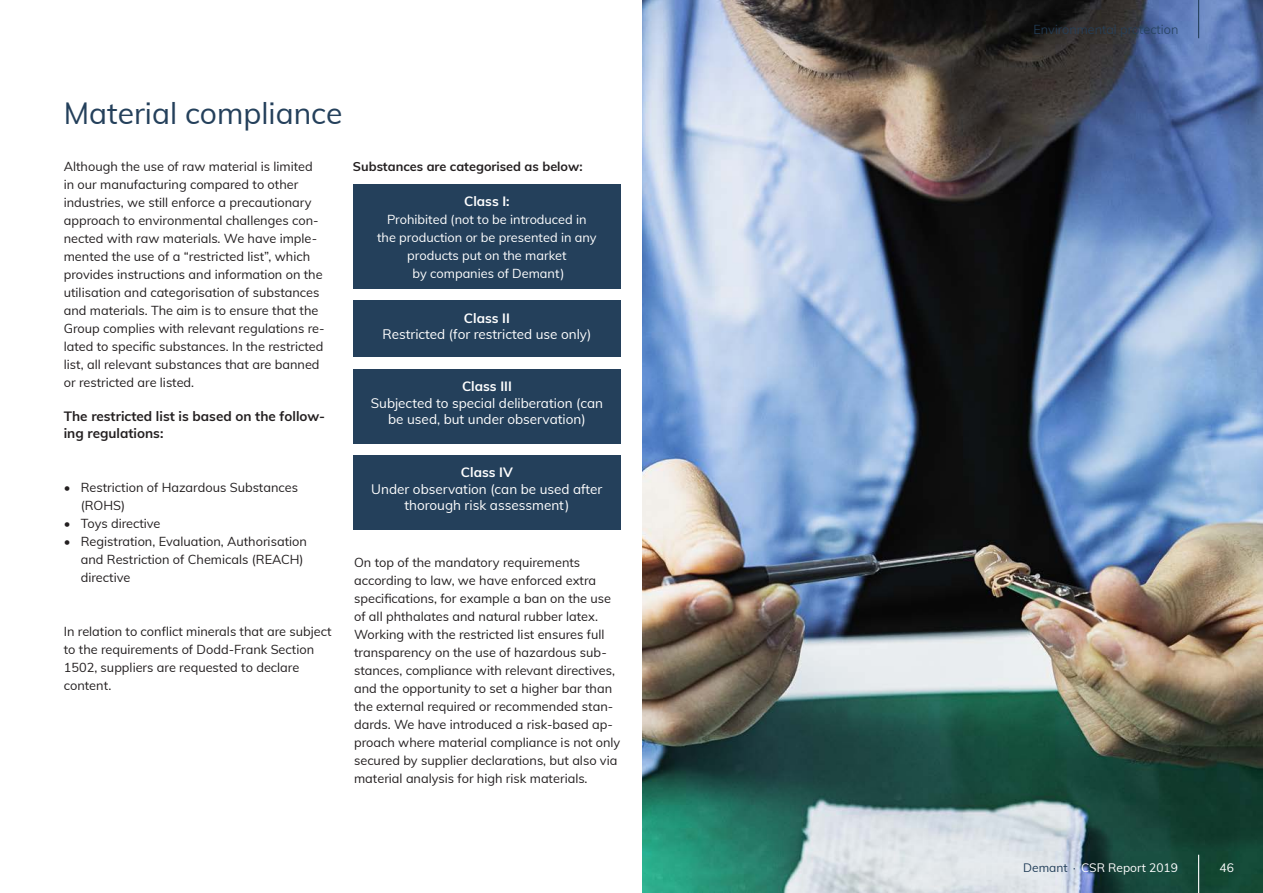
<style>
.page{position:relative;width:1263px;height:893px;background:#fff}
.page>*{position:absolute;margin:0;border:0;box-sizing:border-box;transform-origin:0 0}
.Level_3_Heading_Kapi{font:30px "Muli";color:#24405b}
.Bread{font:13.5px/16.5px "Muli";color:#fff;text-align:center}
.Table_Bold{font:700 13.5px/16.5px "Muli";color:#231f20}
.Mellem{font:700 13.5px "Muli";color:#fff}
.Table_Bold-2{font:700 13.5px "Muli";color:#fff}
.Bread-2{font:12.75px/18px "Muli";color:#231f20}
.Bread-3{font:12.75px/18px "Muli";color:#fff;text-align:center}
.Table_Bold-3{font:700 12.75px "Muli";color:#231f20}
.t1{font:300 12.75px "Muli";color:#24405b}
.Master_Demant_Left{font:12px "Muli";color:#fff}
.Pagenumber{font:12px "Muli";color:#fff}
.s1{color:#24405b}
</style>
<div class="page">
<div style="left:353px;top:184px;width:268px;height:105px;background:#24405b"></div>
<div style="left:353px;top:369px;width:268px;height:74px;background:#24405b"></div>
<div style="left:353px;top:300px;width:268px;height:57px;background:#24405b"></div>
<div style="left:353px;top:455px;width:268px;height:74px;background:#24405b"></div>
<img style="left:642px;top:0;width:621px;height:893px">
<hr style="left:1198px;top:0;width:1px;height:38px;background:#24405b">
<hr style="left:1198px;top:855px;width:1px;height:38px;background:#fff">
<p class="Level_3_Heading_Kapi" style="left:64px;top:91px;width:280px">Material compliance</p>
<p class="Bread-2" style="left:64px;top:156px;width:262px">Although the use of raw material is limited in our manufacturing compared to other industries, we still enforce a precautionary approach to environmental challenges con&shy;nected with raw materials. We have imple&shy;mented the use of a “restricted list”, which provides instructions and information on the utilisation and categorisation of substances and materials. The aim is to ensure that the Group complies with relevant regulations re&shy;lated to specific substances. In the restricted list, all relevant substances that are banned or restricted are listed.</p>
<p class="Table_Bold" style="left:64px;top:407px;width:263px">The restricted list is based on the follow&shy;ing regulations:</p>
<p class="Bread-2" style="left:81px;top:477px;width:219px;text-indent:-17px">• Restriction of Hazardous Substances (ROHS)</p>
<p class="Bread-2" style="left:64px;top:513px;width:98px">• Toys directive</p>
<p class="Bread-2" style="left:81px;top:531px;width:228px;text-indent:-17px">• Registration, Evaluation, Authorisation and Restriction of Chemicals (REACH) directive</p>
<p class="Bread-2" style="left:64px;top:621px;width:269px">In relation to conflict minerals that are subject to the requirements of Dodd-Frank Section 1502, suppliers are requested to declare content.</p>
<p class="Table_Bold-3" style="left:353px;top:157px;width:231px">Substances are categorised as below:</p>
<p class="Table_Bold-2" style="left:464px;top:191px;width:47px">Class I:</p>
<p class="Bread-3" style="left:377px;top:210px;width:221px">Prohibited (not to be introduced in the production or be presented in any products put on the market<br>by companies of Demant)</p>
<p class="Mellem" style="left:464px;top:308px;width:47px">Class II</p>
<p class="Bread" style="left:382px;top:325px;width:211px">Restricted (for restricted use only)</p>
<p class="Mellem" style="left:462px;top:376px;width:51px">Class III</p>
<p class="Bread" style="left:371px;top:394px;width:234px">Subjected to special deliberation (can be used, but under observation)</p>
<p class="Mellem" style="left:461px;top:462px;width:53px">Class IV</p>
<p class="Bread" style="left:371px;top:480px;width:233px">Under observation (can be used after thorough risk assessment)</p>
<p class="Bread-2" style="left:354px;top:553px;width:268px">On top of the mandatory requirements according to law, we have enforced extra specifications, for example a ban on the use of all phthalates and natural rubber latex.<br>Working with the restricted list ensures full transparency on the use of hazardous sub&shy;stances, compliance with relevant directives, and the opportunity to set a higher bar than the external required or recommended stan&shy;dards. We have introduced a risk-based ap&shy;proach where material compliance is not only secured by supplier declarations, but also via material analysis for high risk materials.</p>
<p class="t1" style="left:1033px;top:20px;width:146px">Environmental protection</p>
<p class="Master_Demant_Left" style="left:1023px;top:859px;width:156px"><span class="s1">Demant ∙</span> CSR Report 2019</p>
<p class="Pagenumber" style="left:1219px;top:859px;width:16px">46</p>
</div>
